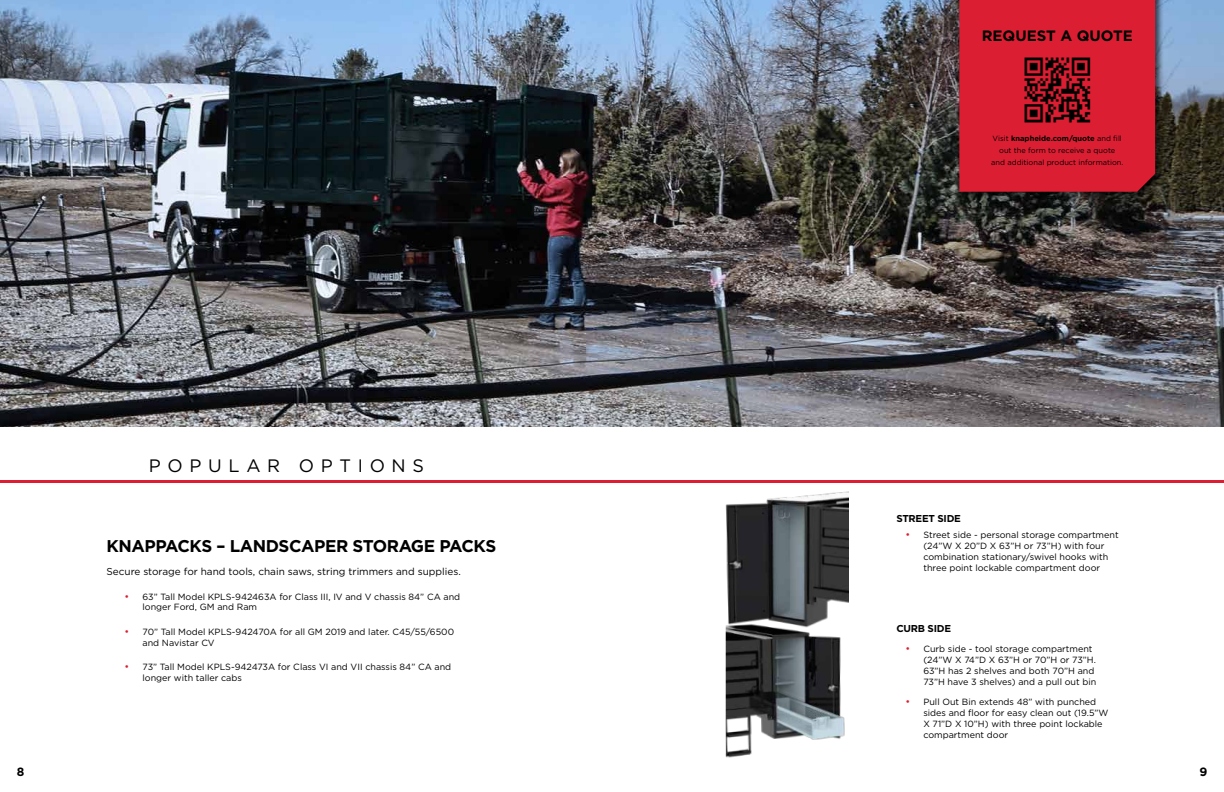
<style>
.page{position:relative;width:1224px;height:792px;background:#fff}
.page>*{position:absolute;margin:0;border:0;box-sizing:border-box;transform-origin:0 0}
.t1{font:18px "Gotham";letter-spacing:.37em;color:#000}
.t2{font:700 17px "Gotham";letter-spacing:-.025em;color:#000}
.t3{font:700 15px "Gotham";color:#000}
.t4{font:700 12px "Gotham";color:#000}
.t5{font:10px "Gotham";color:#000}
.t6{font:700 10px "Gotham";letter-spacing:-.025em;color:#000}
.t7{font:9px/11px "Gotham";color:#000}
.t8{font:7.5px/12px "Gotham";color:#000;text-align:center}
.s1{font-size:10px;color:#dc1e32}
.s2{font-weight:700}
</style>
<div class="page">
<img style="left:0;top:0;width:1224px;height:427px">
<div style="left:957px;top:0;width:207px;height:200px;background:#000;opacity:.65"></div>
<div style="left:959px;top:0;width:196px;height:192px;background:#dc1e32"></div>
<img style="left:1020px;top:53px;width:74px;height:74px">
<img style="left:725px;top:491px;width:124px;height:139px">
<img style="left:726px;top:620px;width:123px;height:138px">
<hr style="left:0;top:480px;width:1224px;height:2px;background:#dc1e32">
<h3 class="t3" style="left:982px;top:29px;width:153px">REQUEST A QUOTE</h3>
<h1 class="t1" style="left:149px;top:457px;width:277px">POPULAR OPTIONS</h1>
<h2 class="t2" style="left:107px;top:539px;width:391px">KNAPPACKS – LANDSCAPER STORAGE PACKS</h2>
<p class="t5" style="left:107px;top:567px;width:356px">Secure storage for hand tools, chain saws, string trimmers and supplies.</p>
<p class="t7" style="left:143px;top:592px;width:319px;text-indent:-18px"><span class="s1">•</span> 63” Tall Model KPLS-942463A for Class III, IV and V chassis 84” CA and longer Ford, GM and Ram</p>
<p class="t7" style="left:143px;top:627px;width:313px;text-indent:-18px"><span class="s1">•</span> 70” Tall Model KPLS-942470A for all GM 2019 and later. C45/55/6500 and Navistar CV</p>
<p class="t7" style="left:143px;top:662px;width:310px;text-indent:-18px"><span class="s1">•</span> 73” Tall Model KPLS-942473A for Class VI and VII chassis 84” CA and longer with taller cabs</p>
<p class="t8" style="left:991px;top:133px;width:134px">Visit <span class="s2">knapheide.com/quote</span> and fill out the form to receive a quote<br>and additional product information.</p>
<p class="t6" style="left:896px;top:514px;width:66px">STREET SIDE</p>
<p class="t7" style="left:923px;top:529px;width:197px;text-indent:-18px"><span class="s1">•</span> Street side - personal storage compartment (24”W X 20”D X 63”H or 73”H) with four combination stationary/swivel hooks with three point lockable compartment door</p>
<p class="t6" style="left:896px;top:624px;width:56px">CURB SIDE</p>
<p class="t7" style="left:923px;top:643px;width:174px;text-indent:-18px"><span class="s1">•</span> Curb side - tool storage compartment (24”W X 74”D X 63”H or 70”H or 73”H.<br>63”H has 2 shelves and both 70”H and 73”H have 3 shelves) and a pull out bin</p>
<p class="t7" style="left:923px;top:696px;width:187px;text-indent:-18px"><span class="s1">•</span> Pull Out Bin extends 48” with punched sides and floor for easy clean out (19.5”W X 71”D X 10”H) with three point lockable compartment door</p>
<h3 class="t4" style="left:17px;top:767px;width:9px">8</h3>
<h3 class="t4" style="left:1200px;top:767px;width:9px">9</h3>
</div>
